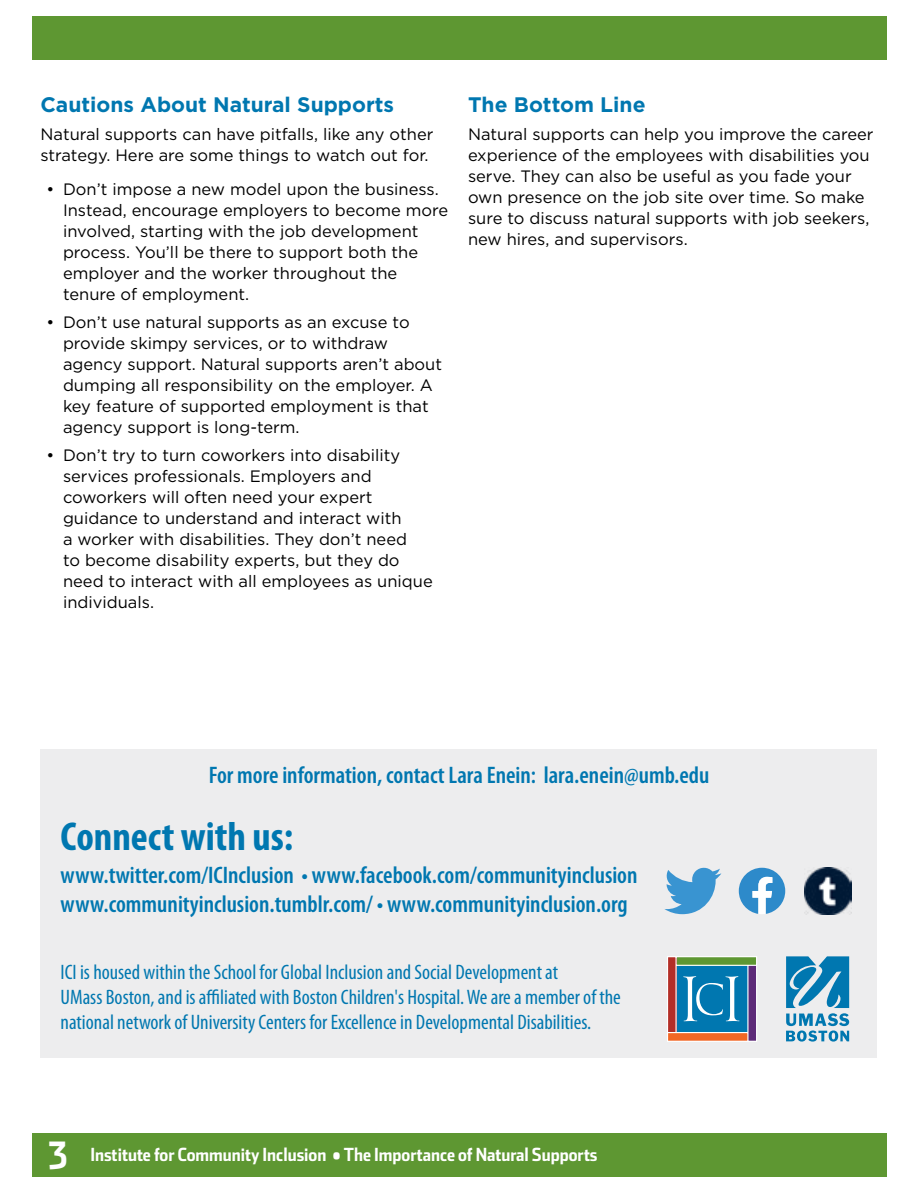
<style>
.page{position:relative;width:918px;height:1188px;background:#fff}
.page>*{position:absolute;margin:0;border:0;box-sizing:border-box;transform-origin:0 0}
.body_text_13{font:700 condensed 40.5px "Myriad Pro";color:#0077b0}
.t1{font:600 condensed 24px "Myriad Pro";color:#0077b0}
.real_lives{font:condensed 21px/25.2px "Myriad Pro";color:#0077b0}
.t2{font:700 21px "Gotham HTF";color:#0077b0}
.t3{font:18px "Stainless Cond Bold Tab";color:#fff}
.text{font:16.5px/21px "Gotham HTF";color:#000}
.s1{font-size:37.5px}
</style>
<div class="page">
<div style="left:32px;top:1133px;width:854px;height:43px;background:#5e9732"></div>
<div style="left:32px;top:16px;width:854px;height:43px;background:#5e9732"></div>
<div style="left:40px;top:750px;width:838px;height:308px;background:#ededee"></div>
<svg style="left:667px;top:956px;width:90px;height:86px;background:#5a849a"></svg>
<svg style="left:786px;top:956px;width:63px;height:86px"></svg>
<svg style="left:664px;top:868px;width:57px;height:46px"></svg>
<svg style="left:739px;top:868px;width:46px;height:46px"></svg>
<img style="left:805px;top:867px;width:47px;height:47px">
<h2 class="t2" style="left:40px;top:92px;width:355px">Cautions About Natural Supports</h2>
<p class="text" style="left:40px;top:123px;width:394px">Natural supports can have pitfalls, like any other strategy. Here are some things to watch out for.</p>
<p class="text" style="left:63px;top:179px;width:387px;text-indent:-16px">• Don’t impose a new model upon the business.<br>Instead, encourage employers to become more involved, starting with the job development process. You’ll be there to support both the employer and the worker throughout the tenure of employment.</p>
<p class="text" style="left:63px;top:311px;width:381px;text-indent:-16px">• Don’t use natural supports as an excuse to provide skimpy services, or to withdraw agency support. Natural supports aren’t about dumping all responsibility on the employer. A key feature of supported employment is that agency support is long-term.</p>
<p class="text" style="left:63px;top:444px;width:371px;text-indent:-16px">• Don’t try to turn coworkers into disability services professionals. Employers and coworkers will often need your expert guidance to understand and interact with<br>a worker with disabilities. They don’t need<br>to become disability experts, but they do need to interact with all employees as unique individuals.</p>
<h2 class="t2" style="left:468px;top:92px;width:179px">The Bottom Line</h2>
<p class="text" style="left:468px;top:123px;width:407px">Natural supports can help you improve the career experience of the employees with disabilities you serve. They can also be useful as you fade your own presence on the job site over time. So make sure to discuss natural supports with job seekers, new hires, and supervisors.</p>
<p class="t1" style="left:209px;top:762px;width:502px">For more information, contact Lara Enein: lara.enein@umb.edu</p>
<p class="body_text_13" style="left:61px;top:814px;width:234px">Connect with us:</p>
<p class="t1" style="left:61px;top:862px;width:578px">www.twitter.com/ICInclusion • www.facebook.com/communityinclusion</p>
<p class="t1" style="left:61px;top:891px;width:568px">www.communityinclusion.tumblr.com/ • www.communityinclusion.org</p>
<p class="real_lives" style="left:61px;top:960px;width:562px">ICI is housed within the School for Global Inclusion and Social Development at<br>UMass Boston, and is affiliated with Boston Children's Hospital. We are a member of the national network of University Centers for Excellence in Developmental Disabilities.</p>
<p class="t3" style="left:47px;top:1143px;width:552px"><span class="s1">3</span> Institute for Community Inclusion • The Importance of Natural Supports</p>
</div>
